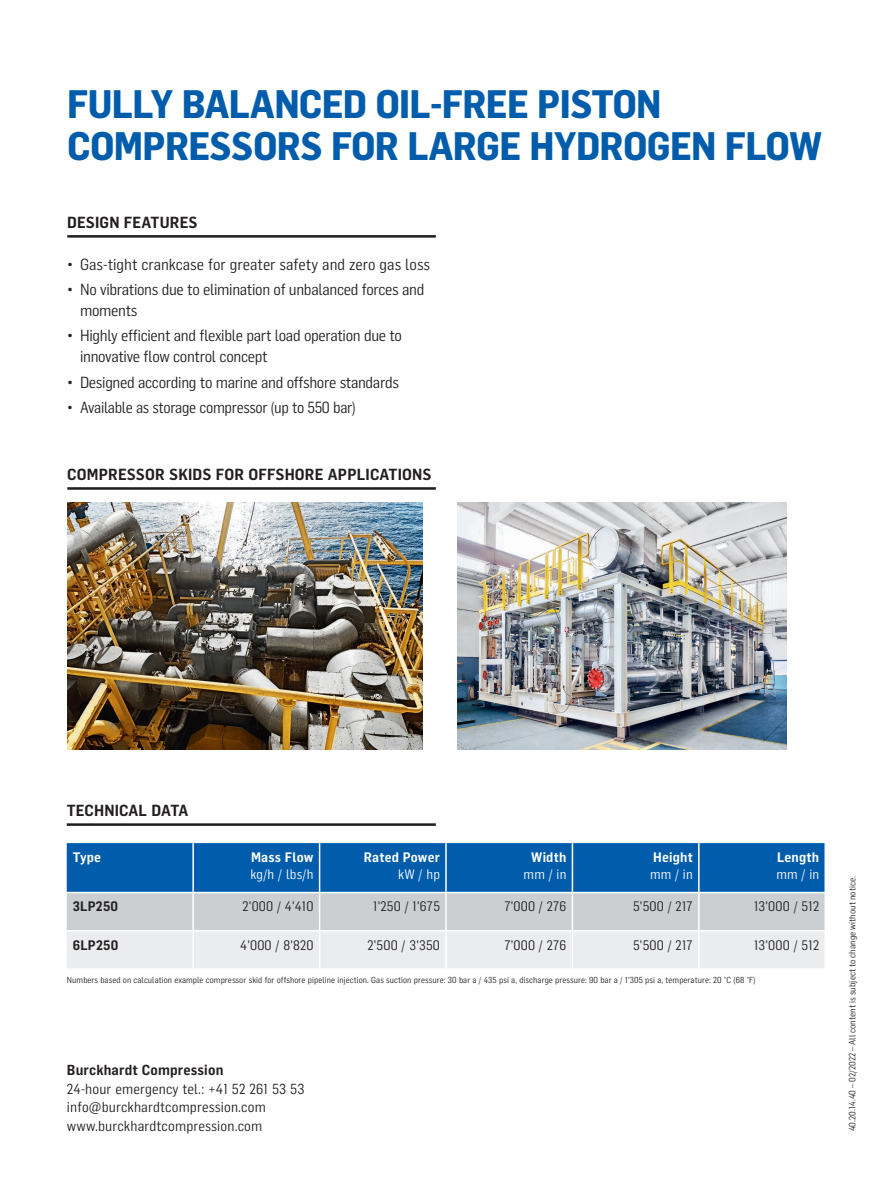
<style>
.page{position:relative;width:893px;height:1191px;background:#fff}
.page>*{position:absolute;margin:0;border:0;box-sizing:border-box;transform-origin:0 0}
._01_Headline__Hierar{font:700 39px/42px "Flama Semicondensed";letter-spacing:-.02em;color:#015dab}
.t1{font:15.75px/21px "Flama Semicondensed";letter-spacing:-.02em;color:#231f20}
._04_Subheadline_Unde{font:600 15.75px "Flama Semicondensed";letter-spacing:.01em;color:#231f20}
.t2{font:15.75px "Flama Semicondensed";color:#231f20}
._06_Backcover_Sender{font:14.25px "Flama Semicondensed";letter-spacing:.01em;color:#231f20}
._06_Backcover_Sender-2{font:600 14.25px "Flama Semicondensed";letter-spacing:.01em;color:#231f20}
._13_Bildlegende{font:13.5px "Flama Semicondensed";letter-spacing:.015em;color:#231f20}
._13_Bildlegende-2{font:600 13.5px/17.2px "Flama Semicondensed";letter-spacing:.015em;color:#fff;text-align:right}
._13_Bildlegende-3{font:13.5px "Flama Semicondensed";letter-spacing:.015em;color:#fff}
._13_Bildlegende-4{font:600 13.5px "Flama Semicondensed";letter-spacing:.015em;color:#231f20}
._13_Bildlegende_Fett{font:600 13.5px "Flama Semicondensed";color:#fff}
.Address{font:9px "Flama Semicondensed";letter-spacing:.01em;color:#231f20}
.t3{font:8.55px "Flama Semicondensed";letter-spacing:.01em;color:#231f20}
.s1{font-weight:400}
</style>
<div class="page">
<hr style="left:67px;top:823px;width:369px;height:3px;background:#231f20">
<svg style="left:67px;top:843px;width:757px;height:125px;background:#85abcb"></svg>
<hr style="left:192px;top:843px;width:2px;height:48px;background:#fff">
<hr style="left:319px;top:843px;width:1px;height:48px;background:#fff">
<hr style="left:445px;top:843px;width:2px;height:48px;background:#fff">
<hr style="left:572px;top:843px;width:1px;height:48px;background:#fff">
<hr style="left:698px;top:843px;width:2px;height:48px;background:#fff">
<hr style="left:67px;top:891px;width:126px;height:2px;background:#fff">
<hr style="left:193px;top:891px;width:127px;height:2px;background:#fff">
<hr style="left:192px;top:893px;width:2px;height:37px;background:#fff">
<hr style="left:320px;top:891px;width:126px;height:2px;background:#fff">
<hr style="left:319px;top:893px;width:1px;height:37px;background:#fff">
<hr style="left:446px;top:891px;width:126px;height:2px;background:#fff">
<hr style="left:445px;top:893px;width:2px;height:37px;background:#fff">
<hr style="left:572px;top:891px;width:127px;height:2px;background:#fff">
<hr style="left:572px;top:893px;width:1px;height:37px;background:#fff">
<hr style="left:699px;top:891px;width:127px;height:2px;background:#fff">
<hr style="left:698px;top:893px;width:2px;height:37px;background:#fff">
<hr style="left:67px;top:930px;width:126px;height:1px;background:#fff">
<hr style="left:193px;top:930px;width:127px;height:1px;background:#fff">
<hr style="left:192px;top:931px;width:2px;height:37px;background:#fff">
<hr style="left:320px;top:930px;width:126px;height:1px;background:#fff">
<hr style="left:319px;top:931px;width:1px;height:37px;background:#fff">
<hr style="left:446px;top:930px;width:126px;height:1px;background:#fff">
<hr style="left:445px;top:931px;width:2px;height:37px;background:#fff">
<hr style="left:572px;top:930px;width:127px;height:1px;background:#fff">
<hr style="left:572px;top:931px;width:1px;height:37px;background:#fff">
<hr style="left:699px;top:930px;width:127px;height:1px;background:#fff">
<hr style="left:698px;top:931px;width:2px;height:37px;background:#fff">
<hr style="left:67px;top:487px;width:369px;height:3px;background:#231f20">
<img style="left:67px;top:502px;width:356px;height:247px">
<img style="left:457px;top:502px;width:330px;height:247px">
<hr style="left:67px;top:235px;width:369px;height:3px;background:#231f20">
<p class="_01_Headline__Hierar" style="left:67px;top:81px;width:756px">FULLY BALANCED OIL-FREE PISTON<br>COMPRESSORS FOR LARGE HYDROGEN FLOW</p>
<p class="_04_Subheadline_Unde" style="left:67px;top:212px;width:132px">DESIGN FEATURES</p>
<p class="t2" style="left:67px;top:254px;width:364px">• Gas-tight crankcase for greater safety and zero gas loss</p>
<p class="t1" style="left:80px;top:278px;width:346px;text-indent:-13px">• No vibrations due to elimination of unbalanced forces and moments</p>
<p class="t1" style="left:80px;top:325px;width:324px;text-indent:-13px">• Highly efficient and flexible part load operation due to innovative flow control concept</p>
<p class="t1" style="left:67px;top:371px;width:333px">• Designed according to marine and offshore standards</p>
<p class="t1" style="left:67px;top:396px;width:290px">• Available as storage compressor (up to 550 bar)</p>
<p class="_04_Subheadline_Unde" style="left:67px;top:464px;width:366px">COMPRESSOR SKIDS FOR OFFSHORE APPLICATIONS</p>
<p class="_04_Subheadline_Unde" style="left:67px;top:800px;width:123px">TECHNICAL DATA</p>
<p class="_13_Bildlegende_Fett" style="left:73px;top:848px;width:30px">Type</p>
<p class="_13_Bildlegende-2" style="left:251px;top:848px;width:64px">Mass Flow</p>
<p class="_13_Bildlegende-3" style="left:250px;top:865px;width:65px">kg/h / lbs/h</p>
<p class="_13_Bildlegende-2" style="left:364px;top:848px;width:78px">Rated Power <span class="s1">kW / hp</span></p>
<p class="_13_Bildlegende-2" style="left:531px;top:848px;width:37px">Width</p>
<p class="_13_Bildlegende-3" style="left:524px;top:865px;width:44px">mm / in</p>
<p class="_13_Bildlegende-2" style="left:653px;top:848px;width:41px">Height</p>
<p class="_13_Bildlegende-3" style="left:650px;top:865px;width:44px">mm / in</p>
<p class="_13_Bildlegende-2" style="left:777px;top:848px;width:44px">Length</p>
<p class="_13_Bildlegende-3" style="left:776px;top:865px;width:44px">mm / in</p>
<p class="_13_Bildlegende-4" style="left:73px;top:897px;width:47px">3LP250</p>
<p class="_13_Bildlegende" style="left:243px;top:898px;width:73px">2'000 / 4'410</p>
<p class="_13_Bildlegende" style="left:373px;top:898px;width:68px">1'250 / 1'675</p>
<p class="_13_Bildlegende" style="left:504px;top:898px;width:64px">7'000 / 276</p>
<p class="_13_Bildlegende" style="left:633px;top:898px;width:61px">5'500 / 217</p>
<p class="_13_Bildlegende" style="left:754px;top:898px;width:67px">13'000 / 512</p>
<p class="_13_Bildlegende-4" style="left:73px;top:936px;width:47px">6LP250</p>
<p class="_13_Bildlegende" style="left:240px;top:936px;width:75px">4'000 / 8'820</p>
<p class="_13_Bildlegende" style="left:367px;top:936px;width:74px">2'500 / 3'350</p>
<p class="_13_Bildlegende" style="left:504px;top:936px;width:64px">7'000 / 276</p>
<p class="_13_Bildlegende" style="left:633px;top:936px;width:61px">5'500 / 217</p>
<p class="_13_Bildlegende" style="left:754px;top:936px;width:67px">13'000 / 512</p>
<p class="t3" style="left:67px;top:974px;width:690px">Numbers based on calculation example compressor skid for offshore pipeline injection. Gas suction pressure: 30 bar a / 435 psi a, discharge pressure: 90 bar a / 1'305 psi a, temperature: 20 °C (68 °F)</p>
<p class="_06_Backcover_Sender-2" style="left:67px;top:1060px;width:158px">Burckhardt Compression</p>
<p class="_06_Backcover_Sender" style="left:67px;top:1079px;width:239px">24-hour emergency tel.: +41 52 261 53 53</p>
<p class="_06_Backcover_Sender" style="left:67px;top:1098px;width:200px">info@burckhardtcompression.com</p>
<p class="_06_Backcover_Sender" style="left:67px;top:1117px;width:197px">www.burckhardtcompression.com</p>
<p class="Address" style="left:846px;top:1131px;width:257px;rotate:-90deg">40.20.14.40 – 02/2022 – All content is subject to change without notice.</p>
</div>
